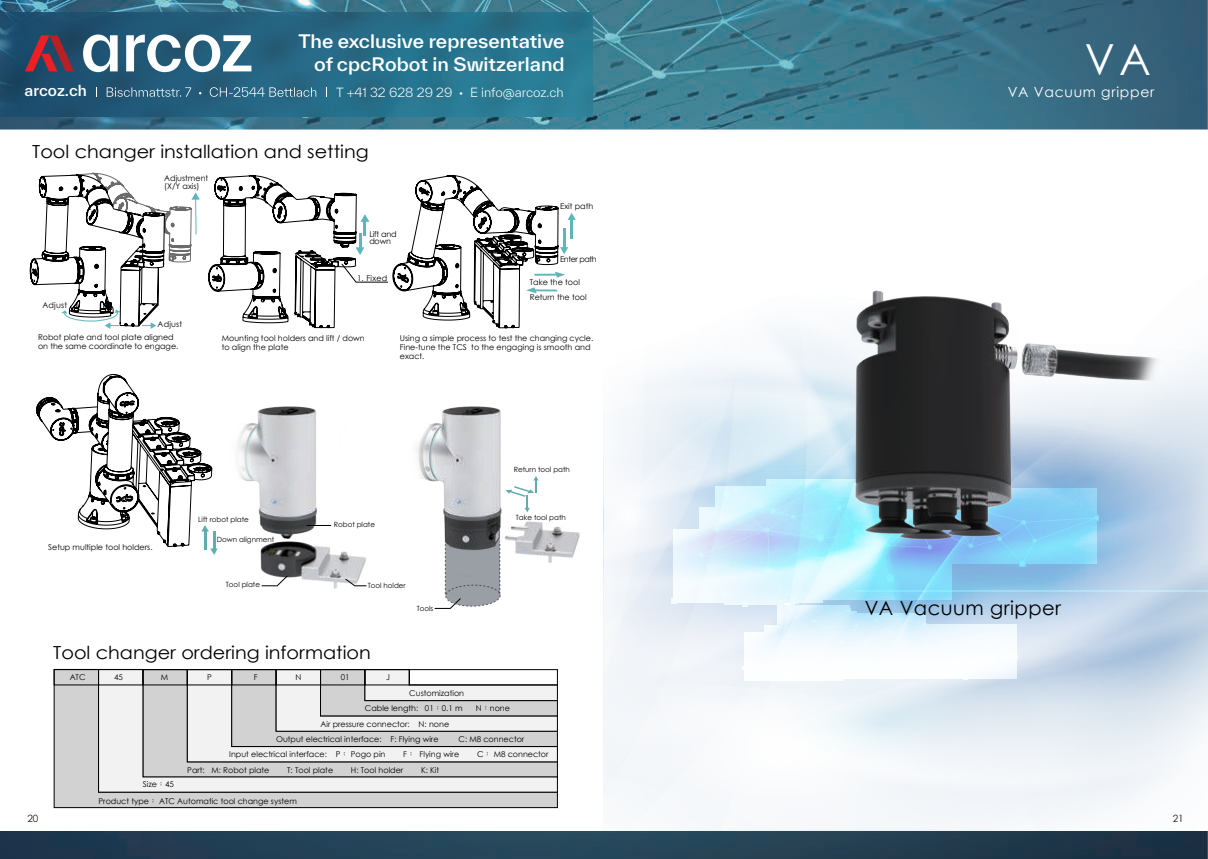
<style>
.page{position:relative;width:1208px;height:859px;background:#fff}
.page>*{position:absolute;margin:0;border:0;box-sizing:border-box;transform-origin:0 0}
.t1{font:42.9px "Century Gothic";color:#fff}
.t2{font:19.5px "Century Gothic";letter-spacing:.025em;color:#000}
.t3{font:18px "Century Gothic";color:#000;scale:1.07 1}
.t4{font:500 18px/23px "TWK Everett";color:#fff;text-align:right;scale:1.04 1}
.t5{font:500 14.7px "TWK Everett";color:#fff}
.t6{font:14px "Century Gothic";letter-spacing:.05em;color:#fff}
.t7{font:300 12.3px "TWK Everett";color:#fff}
.t8{font:10px "Century Gothic";color:#211512}
.t9{font:8px/9px "Century Gothic";color:#000}
.t10{font:8px/7px "Century Gothic";letter-spacing:-.025em;color:#000}
.t11{font:8px "Century Gothic";letter-spacing:-.05em;color:#000}
.t12{font:7.2px "Century Gothic";color:#000}
.s1{font-family:"Adobe Ming Std";font-weight:300}
</style>
<div class="page">
<img style="left:0;top:1px;width:1207px;height:129px">
<img style="left:0;top:831px;width:1207px;height:28px">
<svg style="left:603px;top:357px;width:605px;height:474px"></svg>
<svg style="left:605px;top:586px;width:511px;height:243px;fill:#f4f7fa"></svg>
<svg style="left:605px;top:327px;width:257px;height:401px;fill:#f1f5f9"></svg>
<svg style="left:671px;top:478px;width:428px;height:203px"></svg>
<hr style="left:853px;top:590px;width:354px;height:1px;background:#83c0cc">
<img style="left:795px;top:290px;width:395px;height:296px">
<svg style="left:54px;top:671px;width:504px;height:137px"></svg>
<svg style="left:187px;top:669px;width:371px;height:93px"></svg>
<div style="left:143px;top:669px;width:44px;height:16px;border:1px solid #000"></div>
<div style="left:98px;top:669px;width:45px;height:16px;border:1px solid #000"></div>
<div style="left:54px;top:669px;width:45px;height:16px;border:1px solid #000"></div>
<div style="left:187px;top:669px;width:45px;height:16px;border:1px solid #000"></div>
<div style="left:231px;top:669px;width:45px;height:16px;border:1px solid #000"></div>
<div style="left:276px;top:669px;width:45px;height:16px;border:1px solid #000"></div>
<div style="left:320px;top:669px;width:45px;height:16px;border:1px solid #000"></div>
<div style="left:365px;top:669px;width:44px;height:16px;border:1px solid #000"></div>
<img style="left:238px;top:423px;width:13px;height:59px">
<img style="left:251px;top:394px;width:396px;height:222px">
<svg style="left:434px;top:538px;width:66px;height:71px"></svg>
<svg style="left:261px;top:575px;width:27px;height:11px"></svg>
<svg style="left:345px;top:578px;width:22px;height:8px"></svg>
<svg style="left:306px;top:525px;width:25px;height:1px"></svg>
<svg style="left:36px;top:374px;width:182px;height:181px"></svg>
<svg style="left:30px;top:173px;width:170px;height:156px"></svg>
<svg style="left:208px;top:175px;width:368px;height:153px"></svg>
<img style="left:0;top:13px;width:592px;height:103px">
<svg style="left:83px;top:35px;width:168px;height:37px"></svg>
<svg style="left:25px;top:35px;width:49px;height:36px;background:#6a374b"></svg>
<svg style="left:107px;top:87px;width:209px;height:10px;background:#4c7b94"></svg>
<h3 class="t4" style="left:298px;top:29px;width:257px">The exclusive representative of cpcRobot in Switzerland</h3>
<h3 class="t5" style="left:25px;top:80px;width:64px">arcoz.ch</h3>
<h3 class="t7" style="left:336px;top:84px;width:229px">T +41 32 628 29 29 • E info@arcoz.ch</h3>
<h3 class="t3" style="left:32px;top:139px;width:316px">Tool changer installation and setting</h3>
<p class="t9" style="left:42px;top:301px;width:26px">Adjust</p>
<p class="t9" style="left:164px;top:174px;width:45px;line-height:8px">Adjustment (X/Y axis)</p>
<p class="t9" style="left:158px;top:320px;width:26px">Adjust</p>
<p class="t10" style="left:369px;top:230px;width:29px">Lift and down</p>
<p class="t9" style="left:357px;top:273px;width:32px">1. Fixed</p>
<p class="t9" style="left:560px;top:201px;width:35px">Exit path</p>
<p class="t11" style="left:560px;top:254px;width:38px">Enter path</p>
<p class="t9" style="left:530px;top:278px;width:52px">Take the tool</p>
<p class="t9" style="left:530px;top:292px;width:58px">Return the tool</p>
<p class="t9" style="left:38px;top:333px;width:142px">Robot plate and tool plate aligned on the same coordinate to engage.</p>
<p class="t9" style="left:400px;top:333px;width:195px">Using a simple process to test the changing cycle.<br>Fine-tune the TCS to the engaging is smooth and exact.</p>
<p class="t9" style="left:222px;top:333px;width:144px">Mounting tool holders and lift / down to align the plate</p>
<p class="t12" style="left:514px;top:464px;width:58px">Return tool path</p>
<p class="t9" style="left:48px;top:542px;width:106px">Setup multiple tool holders.</p>
<p class="t12" style="left:198px;top:514px;width:52px">Lift robot plate</p>
<p class="t12" style="left:217px;top:534px;width:59px">Down alignment</p>
<p class="t12" style="left:226px;top:580px;width:36px">Tool plate</p>
<p class="t12" style="left:334px;top:519px;width:43px">Robot plate</p>
<p class="t12" style="left:368px;top:581px;width:40px">Tool holder</p>
<p class="t12" style="left:417px;top:603px;width:18px">Tools</p>
<p class="t12" style="left:516px;top:512px;width:51px">Take tool path</p>
<h3 class="t3" style="left:53px;top:640px;width:298px">Tool changer ordering information</h3>
<p class="t9" style="left:70px;top:673px;width:17px">ATC</p>
<p class="t9" style="left:114px;top:673px;width:10px">45</p>
<p class="t9" style="left:161px;top:673px;width:9px">M</p>
<p class="t9" style="left:207px;top:673px;width:6px">P</p>
<p class="t9" style="left:254px;top:673px;width:5px">F</p>
<p class="t9" style="left:296px;top:673px;width:7px">N</p>
<p class="t9" style="left:341px;top:673px;width:10px">01</p>
<p class="t9" style="left:386px;top:673px;width:5px">J</p>
<p class="t9" style="left:365px;top:685px;width:101px;line-height:15.3px;text-align:right">Customization<br>Cable length: 01<span class="s1">：</span>0.1 m</p>
<p class="t9" style="left:320px;top:719px;width:130px">Air pressure connector: N: none</p>
<p class="t9" style="left:476px;top:703px;width:36px">N<span class="s1">：</span>none</p>
<p class="t9" style="left:143px;top:780px;width:33px">Size<span class="s1">：</span>45</p>
<p class="t9" style="left:276px;top:734px;width:164px">Output electrical interface: F: Flying wire</p>
<p class="t9" style="left:458px;top:734px;width:67px">C: M8 connector</p>
<p class="t9" style="left:229px;top:749px;width:158px">Input electrical interface: P<span class="s1">：</span> Pogo pin</p>
<p class="t9" style="left:403px;top:749px;width:58px">F<span class="s1">：</span> Flying wire</p>
<p class="t9" style="left:477px;top:749px;width:73px">C<span class="s1">：</span> M8 connector</p>
<p class="t9" style="left:187px;top:765px;width:84px">Part: M: Robot plate</p>
<p class="t9" style="left:287px;top:765px;width:47px">T: Tool plate</p>
<p class="t9" style="left:351px;top:765px;width:54px">H: Tool holder</p>
<p class="t9" style="left:421px;top:765px;width:20px">K: Kit</p>
<p class="t8" style="left:27px;top:811px;width:13px">20</p>
<p class="t9" style="left:98px;top:796px;width:200px">Product type<span class="s1">：</span> ATC Automatic tool change system</p>
<h1 class="t1" style="left:1084px;top:30px;width:68px">VA</h1>
<h3 class="t6" style="left:1007px;top:82px;width:148px">VA Vacuum gripper</h3>
<h2 class="t2" style="left:864px;top:594px;width:198px">VA Vacuum gripper</h2>
<p class="t8" style="left:1172px;top:811px;width:13px">21</p>
</div>
